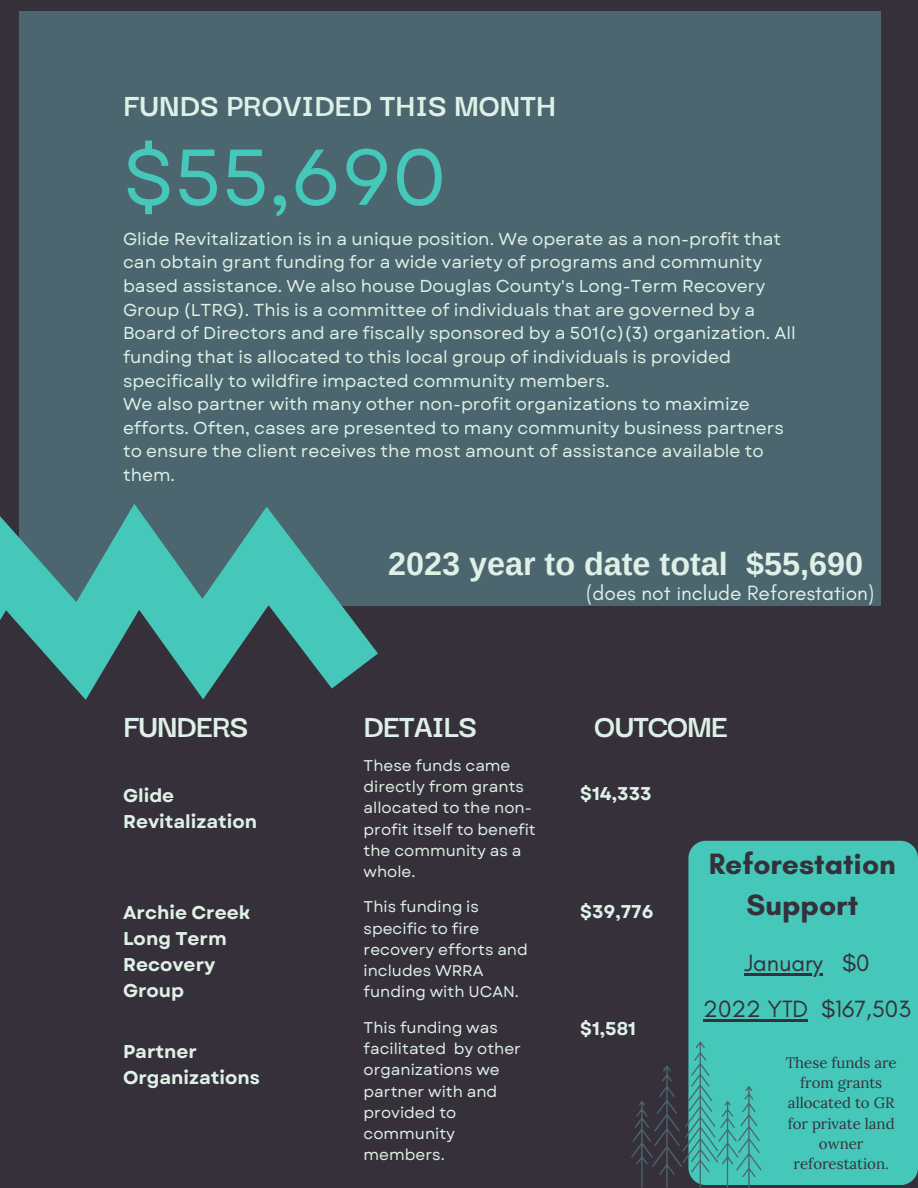
<style>
.page{position:relative;width:918px;height:1188px;background:#36303a}
.page>*{position:absolute;margin:0;border:0;box-sizing:border-box;transform-origin:0 0}
.t1{font:79.05px "Garet";color:#45c8b9}
.t2{font:700 33.9px "Darker Grotesque";letter-spacing:-.015em;color:#dff1e7}
.t3{font:700 32.4px "Arimo";color:#dff1e7}
.t4{font:700 30px/41.7px "Glacial Indifference";color:#36303a;text-align:center}
.t5{font:24px/46px "Glacial Indifference";color:#36303a;text-align:center}
.t6{font:21px "Glacial Indifference";color:#dff1e7}
.t7{font:700 18.45px/25.8px "Garet";color:#dff1e7}
.t8{font:17.25px/23.7px "Garet";color:#dff1e7}
.t9{font:15.45px/21.1px "Garet";color:#dff1e7}
.t10{font:15px/20.2px "Lora";color:#36303a;text-align:center}
</style>
<div class="page">
<div style="left:20px;top:12px;width:860px;height:594px;background:#4c666f"></div>
<svg style="left:0;top:504px;width:378px;height:196px"></svg>
<div style="left:688px;top:841px;width:230px;height:344px;background:#45c8b9;border-radius:17px"></div>
<svg style="left:631px;top:1042px;width:131px;height:146px"></svg>
<hr style="left:745px;top:973px;width:78px;height:2px;background:#36303a">
<hr style="left:703px;top:1019px;width:105px;height:2px;background:#36303a">
<h2 class="t2" style="left:123px;top:80px;width:435px">FUNDS PROVIDED THIS MONTH</h2>
<h1 class="t1" style="left:123px;top:120px;width:325px">$55,690</h1>
<p class="t8" style="left:123px;top:227px;width:674px">Glide Revitalization is in a unique position. We operate as a non-profit that can obtain grant funding for a wide variety of programs and community based assistance. We also house Douglas County's Long-Term Recovery Group (LTRG). This is a committee of individuals that are governed by a Board of Directors and are fiscally sponsored by a 501(c)(3) organization. All funding that is allocated to this local group of individuals is provided specifically to wildfire impacted community members.<br>We also partner with many other non-profit organizations to maximize efforts. Often, cases are presented to many community business partners to ensure the client receives the most amount of assistance available to them.</p>
<h3 class="t3" style="left:388px;top:546px;width:476px">2023 year to date total $55,690</h3>
<p class="t6" style="left:586px;top:580px;width:290px">(does not include Reforestation)</p>
<h2 class="t2" style="left:123px;top:701px;width:127px">FUNDERS</h2>
<h2 class="t2" style="left:364px;top:701px;width:115px">DETAILS</h2>
<p class="t7" style="left:123px;top:783px;width:136px">Glide<br>Revitalization</p>
<p class="t7" style="left:123px;top:900px;width:129px">Archie Creek<br>Long Term<br>Recovery<br>Group</p>
<p class="t7" style="left:123px;top:1038px;width:139px">Partner<br>Organizations</p>
<p class="t9" style="left:364px;top:755px;width:174px">These funds came directly from grants allocated to the non&shy;profit itself to benefit the community as a whole.</p>
<p class="t9" style="left:364px;top:896px;width:166px">This funding is specific to fire recovery efforts and includes WRRA funding with UCAN.</p>
<p class="t9" style="left:364px;top:1017px;width:159px">This funding was facilitated by other organizations we partner with and provided to community members.</p>
<h2 class="t2" style="left:595px;top:701px;width:135px">OUTCOME</h2>
<p class="t7" style="left:580px;top:781px;width:73px">$14,333</p>
<p class="t7" style="left:580px;top:898px;width:75px">$39,776</p>
<p class="t7" style="left:580px;top:1016px;width:57px">$1,581</p>
<h3 class="t4" style="left:709px;top:842px;width:189px">Reforestation<br>Support</h3>
<h3 class="t5" style="left:703px;top:939px;width:209px">January $0<br>2022 YTD $167,503</h3>
<p class="t10" style="left:786px;top:1052px;width:113px">These funds are from grants allocated to GR for private land owner reforestation.</p>
</div>
